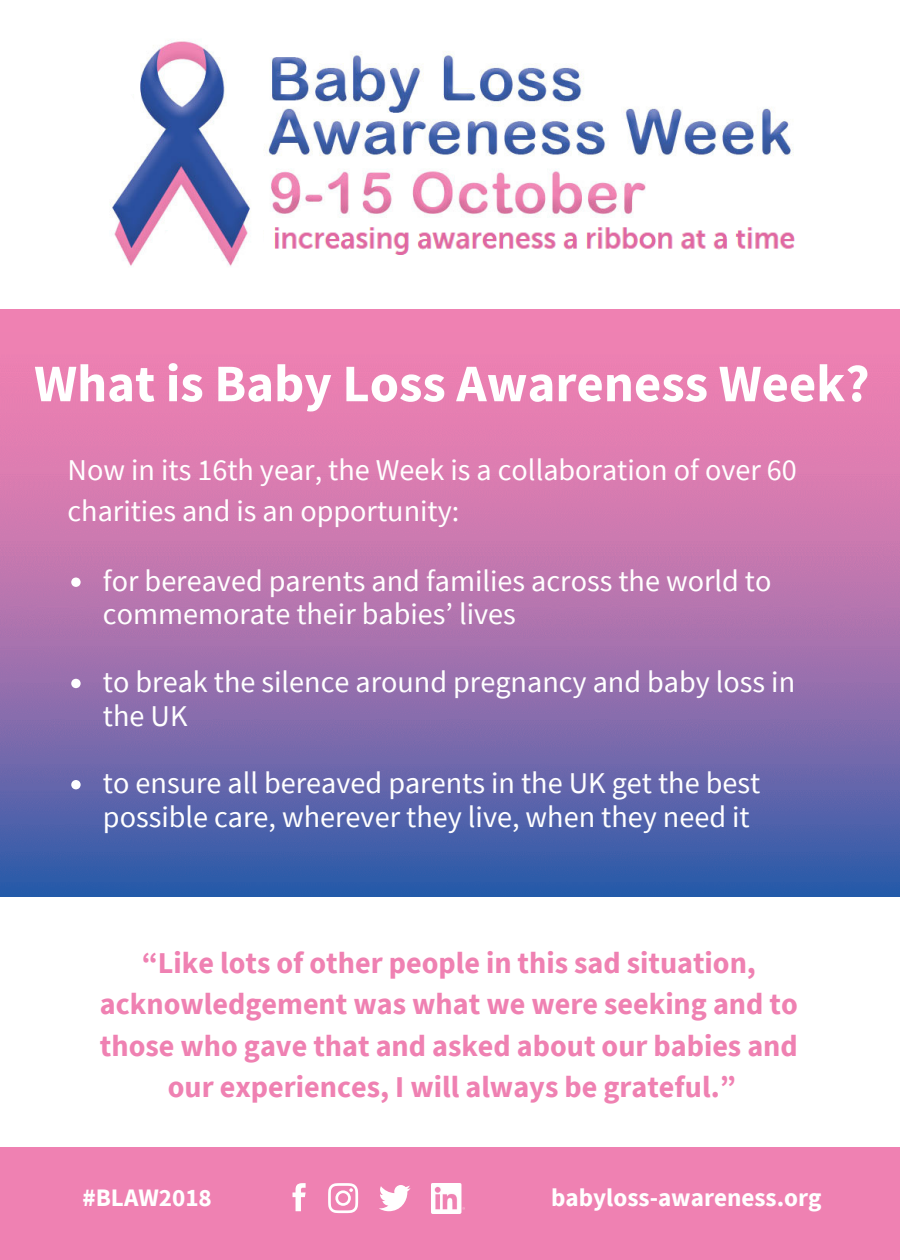
<style>
.page{position:relative;width:900px;height:1260px;background:#fff}
.page>*{position:absolute;margin:0;border:0;box-sizing:border-box;transform-origin:0 0}
.t1{font:700 52.75px "Source Sans Pro";color:#fff}
.t2{font:30.25px/33.8px "Source Sans Pro";color:#fff}
.t3{font:700 30.25px/41.2px "Source Sans Pro";color:#ef81b2;text-align:center}
.t4{font:700 25.25px "Source Sans Pro";color:#fff}
</style>
<div class="page">
<img style="left:0;top:309px;width:900px;height:587px">
<img style="left:110px;top:40px;width:683px;height:226px">
<div style="left:266px;top:225px;width:527px;height:60px;background:#fff"></div>
<img style="left:264px;top:223px;width:531px;height:32px">
<svg style="left:110px;top:79px;width:42px;height:83px"></svg>
<svg style="left:134px;top:219px;width:88px;height:47px"></svg>
<div style="left:0;top:1148px;width:900px;height:112px;background:#ef81b2"></div>
<svg style="left:71px;top:578px;width:10px;height:9px"></svg>
<svg style="left:71px;top:679px;width:10px;height:9px"></svg>
<svg style="left:71px;top:780px;width:10px;height:9px"></svg>
<svg style="left:293px;top:1183px;width:13px;height:28px"></svg>
<svg style="left:328px;top:1183px;width:30px;height:30px"></svg>
<svg style="left:379px;top:1185px;width:32px;height:26px"></svg>
<img style="left:431px;top:1183px;width:34px;height:30px">
<h1 class="t1" style="left:34px;top:349px;width:837px">What is Baby Loss Awareness Week?</h1>
<p class="t2" style="left:68px;top:449px;width:731px;line-height:41.2px">Now in its 16th year, the Week is a collaboration of over 60 charities and is an opportunity:</p>
<p class="t2" style="left:103px;top:563px;width:670px">for bereaved parents and families across the world to commemorate their babies’ lives</p>
<p class="t2" style="left:103px;top:664px;width:694px">to break the silence around pregnancy and baby loss in the UK</p>
<p class="t2" style="left:103px;top:766px;width:659px">to ensure all bereaved parents in the UK get the best possible care, wherever they live, when they need it</p>
<p class="t3" style="left:100px;top:942px;width:699px">“Like lots of other people in this sad situation, acknowledgement was what we were seeking and to those who gave that and asked about our babies and our experiences, I will always be grateful.”</p>
<p class="t4" style="left:82px;top:1181px;width:131px">#BLAW2018</p>
<p class="t4" style="left:551px;top:1181px;width:272px">babyloss-awareness.org</p>
</div>
